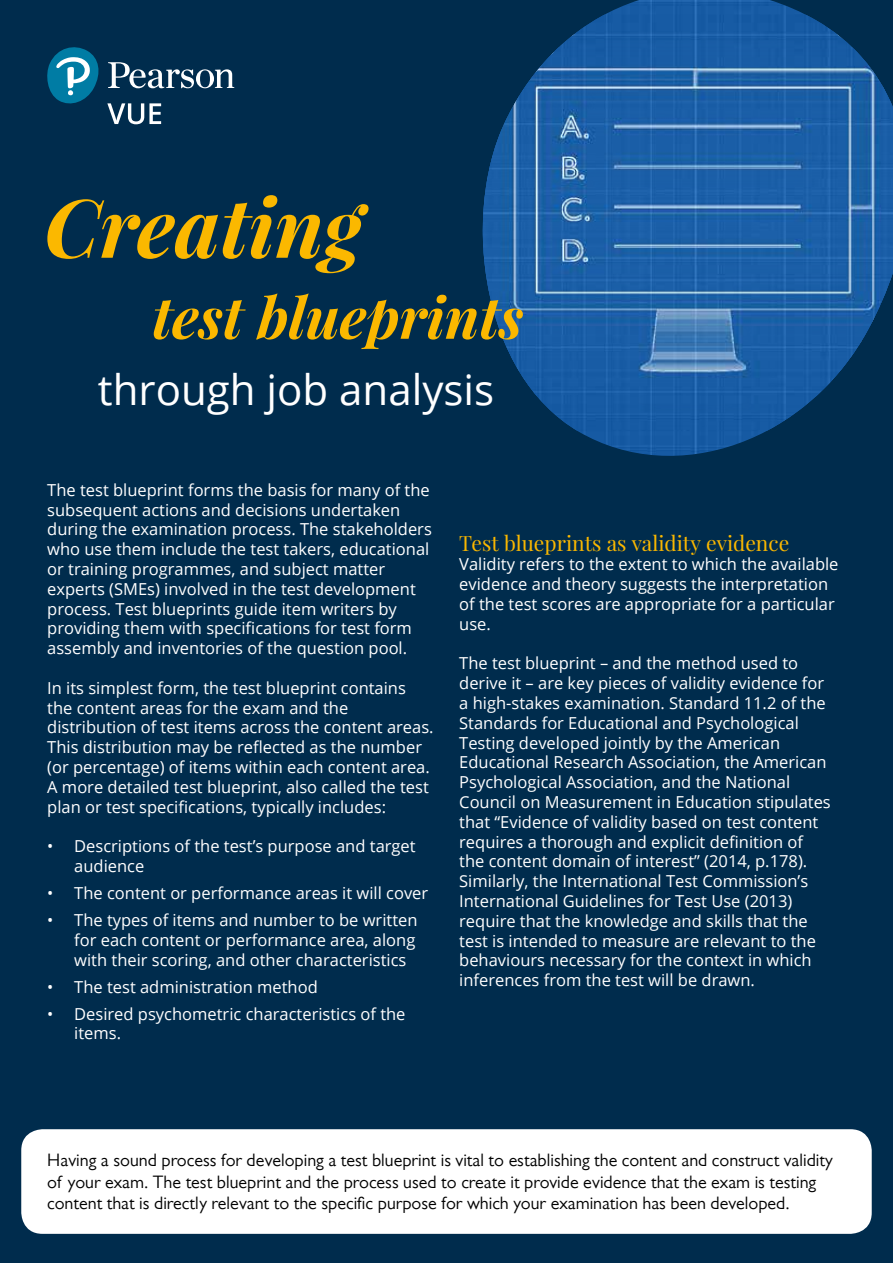
<style>
.page{position:relative;width:893px;height:1263px;background:#002c4d}
.page>*{position:absolute;margin:0;border:0;box-sizing:border-box;transform-origin:0 0}
.t1{font:italic 700 81px "Playfair Display";color:#fbb800}
.t2{font:italic 700 57px "Playfair Display";color:#fbb800}
.t3{font:42px "Open Sans";color:#fff}
.t4{font:21px "Playfair Display";color:#fbb800}
.t5{font:18px/21.6px "Gill Sans MT Pro";color:#000}
.t6{font:16.5px/19.8px "Open Sans";color:#fff}
</style>
<div class="page">
<div style="left:21px;top:1129px;width:851px;height:105px;background:#fff;border-radius:21px"></div>
<img style="left:578px;top:431px;width:188px;height:25px">
<img style="left:604px;top:0;width:202px;height:15px">
<img style="left:482px;top:15px;width:411px;height:416px">
<svg style="left:47px;top:47px;width:187px;height:77px"></svg>
<h1 class="t1" style="left:44px;top:172px;width:319px">Creating</h1>
<h2 class="t2" style="left:152px;top:278px;width:373px">test blueprints</h2>
<h3 class="t3" style="left:98px;top:361px;width:398px">through job analysis</h3>
<p class="t6" style="left:47px;top:479px;width:386px">The test blueprint forms the basis for many of the subsequent actions and decisions undertaken during the examination process. The stakeholders who use them include the test takers, educational or training programmes, and subject matter experts (SMEs) involved in the test development process. Test blueprints guide item writers by providing them with specifications for test form assembly and inventories of the question pool.</p>
<p class="t6" style="left:47px;top:677px;width:388px">In its simplest form, the test blueprint contains the content areas for the exam and the distribution of test items across the content areas.<br>This distribution may be reflected as the number (or percentage) of items within each content area.<br>A more detailed test blueprint, also called the test plan or test specifications, typically includes:</p>
<p class="t6" style="left:74px;top:836px;width:343px;text-indent:-27px">• Descriptions of the test’s purpose and target audience</p>
<p class="t6" style="left:47px;top:883px;width:383px">• The content or performance areas it will cover</p>
<p class="t6" style="left:74px;top:910px;width:345px;text-indent:-27px">• The types of items and number to be written for each content or performance area, along with their scoring, and other characteristics</p>
<p class="t6" style="left:47px;top:976px;width:272px">• The test administration method</p>
<p class="t6" style="left:74px;top:1003px;width:333px;text-indent:-27px">• Desired psychometric characteristics of the items.</p>
<p class="t4" style="left:459px;top:529px;width:332px">Test blueprints as validity evidence</p>
<p class="t6" style="left:459px;top:554px;width:381px">Validity refers to the extent to which the available evidence and theory suggests the interpretation of the test scores are appropriate for a particular use.</p>
<p class="t6" style="left:459px;top:653px;width:373px">The test blueprint – and the method used to derive it – are key pieces of validity evidence for a high-stakes examination. Standard 11.2 of the Standards for Educational and Psychological Testing developed jointly by the American Educational Research Association, the American Psychological Association, and the National Council on Measurement in Education stipulates that “Evidence of validity based on test content requires a thorough and explicit definition of the content domain of interest” (2014, p.178).<br>Similarly, the International Test Commission’s International Guidelines for Test Use (2013) require that the knowledge and skills that the test is intended to measure are relevant to the behaviours necessary for the context in which inferences from the test will be drawn.</p>
<p class="t5" style="left:47px;top:1149px;width:787px">Having a sound process for developing a test blueprint is vital to establishing the content and construct validity of your exam. The test blueprint and the process used to create it provide evidence that the exam is testing content that is directly relevant to the specific purpose for which your examination has been developed.</p>
</div>
